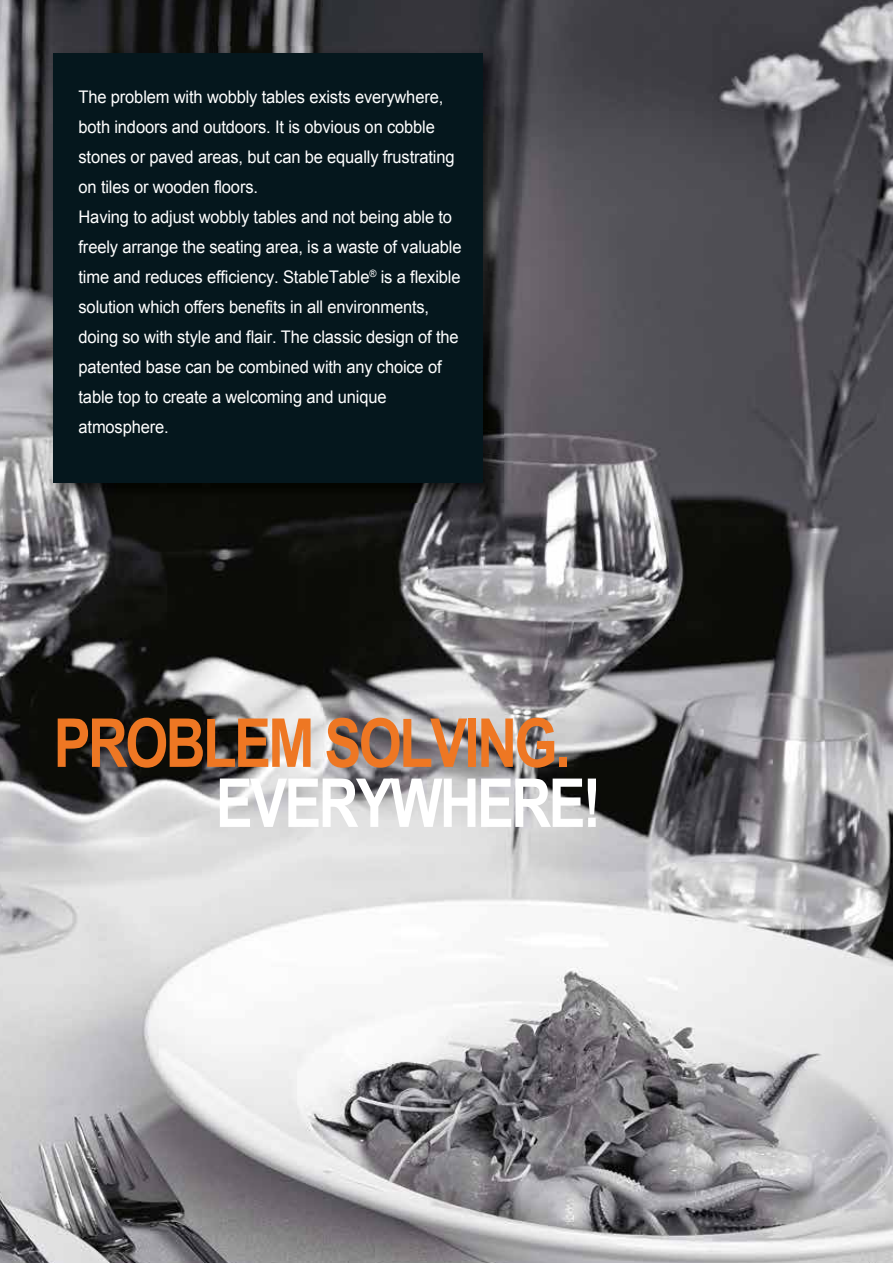
<style>
.page{position:relative;width:893px;height:1263px;background:#fff}
.page>*{position:absolute;margin:0;border:0;box-sizing:border-box;transform-origin:0 0}
.t1{font:700 67.5px "Arial Narrow";letter-spacing:-.04em;color:#ee7723}
.t2{font:700 67.5px "Arial Narrow";letter-spacing:-.04em;color:#fff}
.t3{font:17.4px/30px "Arial";letter-spacing:-.01em;color:#fff;scale:.95 1}
</style>
<div class="page">
<img style="left:0;top:0;width:892px;height:1262px">
<img style="left:47px;top:47px;width:456px;height:456px">
<div style="left:54px;top:54px;width:429px;height:429px;background:#05171d"></div>
<p class="t3" style="left:78px;top:81px;width:404px">The problem with wobbly tables exists everywhere, both indoors and outdoors. It is obvious on cobble stones or paved areas, but can be equally frustrating on tiles or wooden floors.<br>Having to adjust wobbly tables and not being able to freely arrange the seating area, is a waste of valuable time and reduces efficiency. StableTable<sup>®</sup> is a flexible solution which offers benefits in all environments, doing so with style and flair. The classic design of the patented base can be combined with any choice of table top to create a welcoming and unique atmosphere.</p>
<h1 class="t1" style="left:54px;top:691px;width:518px">PROBLEM SOLVING.</h1>
<h1 class="t2" style="left:216px;top:751px;width:387px">EVERYWHERE!</h1>
</div>
